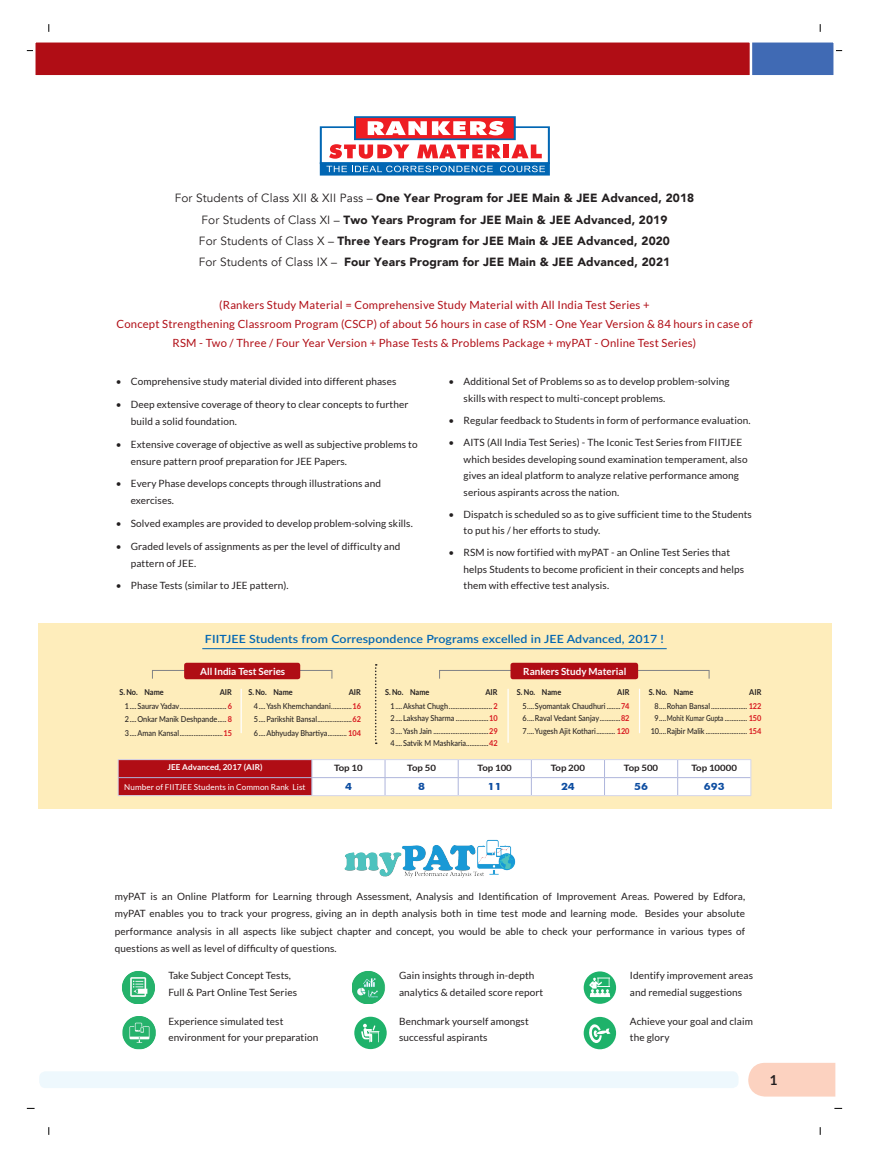
<style>
.page{position:relative;width:869px;height:1159px;background:#fff}
.page>*{position:absolute;margin:0;border:0;box-sizing:border-box;transform-origin:0 0}
.t1{font:700 13.75px "Lato";color:#231f20}
.t2{font:900 11.88px/21.2px "Avenir";letter-spacing:.01em;color:#231f20;text-align:center}
.t3{font:11.25px/18.8px "Lato";letter-spacing:.02em;color:#b00d15;text-align:center}
.t4{font:600 11.25px "Lato";letter-spacing:.01em;color:#0166b3;scale:1.1 1}
.t5{font:10px/16.5px "Lato";letter-spacing:.01em;color:#231f20}
.t6{font:700 10px "Futura BT";color:#0d4da1;scale:1.1 1}
.t7{font:700 9.88px "Lato";color:#fff}
.t8{font:700 8.75px "Lato";color:#231f20;scale:1.1 1}
.t9{font:500 8.12px/12.5px "Lato";color:#231f20;text-align:justify;scale:.9 1}
.t10{font:700 8.12px "Lato";color:#231f20;scale:.9 1}
.t11{font:8.12px "Lato";letter-spacing:.01em;color:#fff}
.t12{font:700 8.12px "Lato";letter-spacing:.01em;color:#fff}
.s1{font-weight:400}
.s2{font-weight:700;color:#d7171f}
</style>
<div class="page">
<div style="left:39px;top:1071px;width:699px;height:16px;background:#eef8fd;border-radius:6px"></div>
<svg style="left:748px;top:1062px;width:87px;height:34px"></svg>
<div style="left:117px;top:40px;width:719px;height:38px;background:#406ab4;border:2px solid #fff"></div>
<div style="left:33px;top:40px;width:719px;height:38px;background:#b00d15;border:2px solid #fff"></div>
<div style="left:320px;top:126px;width:229px;height:38px;border:2px solid #0166b3"></div>
<div style="left:355px;top:117px;width:159px;height:22px;background:#ee1d23"></div>
<div style="left:354px;top:116px;width:161px;height:24px;border:2px solid #0166b3"></div>
<svg style="left:329px;top:144px;width:80px;height:15px"></svg>
<svg style="left:417px;top:144px;width:84px;height:14px"></svg>
<div style="left:503px;top:144px;width:6px;height:14px;background:#ee1d23"></div>
<svg style="left:511px;top:144px;width:30px;height:14px"></svg>
<svg style="left:367px;top:121px;width:136px;height:14px"></svg>
<svg style="left:320px;top:162px;width:229px;height:14px;fill:#0166b3"></svg>
<svg style="left:326px;top:166px;width:167px;height:6px"></svg>
<svg style="left:500px;top:166px;width:45px;height:6px"></svg>
<img style="left:344px;top:839px;width:171px;height:39px">
<svg style="left:583px;top:1016px;width:33px;height:33px"></svg>
<svg style="left:588px;top:1023px;width:22px;height:20px"></svg>
<div style="left:354px;top:1016px;width:32px;height:32px;background:#1eb26a;border-radius:50%"></div>
<svg style="left:361px;top:1023px;width:18px;height:19px"></svg>
<svg style="left:583px;top:971px;width:33px;height:32px"></svg>
<svg style="left:589px;top:977px;width:21px;height:19px"></svg>
<img style="left:122px;top:971px;width:33px;height:32px">
<img style="left:352px;top:971px;width:33px;height:32px">
<img style="left:123px;top:1016px;width:33px;height:33px">
<div style="left:38px;top:623px;width:793px;height:185px;background:#feedbb"></div>
<svg style="left:375px;top:664px;width:1px;height:80px"></svg>
<hr style="left:240px;top:689px;width:2px;height:43px;background:#fff">
<hr style="left:507px;top:689px;width:1px;height:53px;background:#fff">
<hr style="left:639px;top:689px;width:1px;height:43px;background:#fff">
<hr style="left:202px;top:648px;width:464px;height:1px;background:#0166b3">
<svg style="left:118px;top:759px;width:633px;height:36px"></svg>
<hr style="left:118px;top:795px;width:194px;height:1px;background:#d4d6eb">
<hr style="left:312px;top:795px;width:73px;height:1px;background:#d4d6eb">
<hr style="left:385px;top:795px;width:73px;height:1px;background:#d4d6eb">
<hr style="left:458px;top:795px;width:73px;height:1px;background:#d4d6eb">
<hr style="left:531px;top:795px;width:73px;height:1px;background:#d4d6eb">
<hr style="left:604px;top:795px;width:73px;height:1px;background:#d4d6eb">
<hr style="left:677px;top:795px;width:74px;height:1px;background:#d4d6eb">
<div style="left:152px;top:670px;width:180px;height:9px;border:1px solid #808285"></div>
<div style="left:439px;top:670px;width:270px;height:9px;border:1px solid #808285"></div>
<div style="left:184px;top:662px;width:116px;height:17px;background:#b00d15;border-radius:3px"></div>
<div style="left:510px;top:662px;width:128px;height:17px;background:#b00d15;border-radius:3px"></div>
<p class="t2" style="left:175px;top:187px;width:521px"><span class="s1">For Students of Class XII &amp; XII Pass –</span> One Year Program for JEE Main &amp; JEE Advanced, 2018<br><span class="s1">For Students of Class XI –</span> Two Years Program for JEE Main &amp; JEE Advanced, 2019<br><span class="s1">For Students of Class X –</span> Three Years Program for JEE Main &amp; JEE Advanced, 2020<br><span class="s1">For Students of Class IX –</span> Four Years Program for JEE Main &amp; JEE Advanced, 2021</p>
<p class="t3" style="left:116px;top:296px;width:637px">(Rankers Study Material = Comprehensive Study Material with All India Test Series +<br>Concept Strengthening Classroom Program (CSCP) of about 56 hours in case of RSM - One Year Version &amp; 84 hours in case of<br>RSM - Two / Three / Four Year Version + Phase Tests &amp; Problems Package + myPAT - Online Test Series)</p>
<p class="t5" style="left:116px;top:373px;width:282px">• Comprehensive study material divided into different phases</p>
<p class="t5" style="left:131px;top:396px;width:279px;line-height:17px;text-indent:-15px">• Deep extensive coverage of theory to clear concepts to further build a solid foundation.</p>
<p class="t5" style="left:131px;top:435px;width:288px;line-height:17px;text-indent:-15px">• Extensive coverage of objective as well as subjective problems to ensure pattern proof preparation for JEE Papers.</p>
<p class="t5" style="left:131px;top:475px;width:251px;line-height:17px;text-indent:-15px">• Every Phase develops concepts through illustrations and exercises.</p>
<p class="t5" style="left:116px;top:515px;width:298px">• Solved examples are provided to develop problem-solving skills.</p>
<p class="t5" style="left:131px;top:537px;width:271px;line-height:17px;text-indent:-15px">• Graded levels of assignments as per the level of difficulty and pattern of JEE.</p>
<p class="t5" style="left:116px;top:577px;width:174px">• Phase Tests (similar to JEE pattern).</p>
<p class="t5" style="left:463px;top:373px;width:267px;text-indent:-15px">• Additional Set of Problems so as to develop problem-solving skills with respect to multi-concept problems.</p>
<p class="t5" style="left:448px;top:412px;width:303px">• Regular feedback to Students in form of performance evaluation.</p>
<p class="t5" style="left:463px;top:434px;width:285px;text-indent:-15px">• AITS (All India Test Series) - The Iconic Test Series from FIITJEE which besides developing sound examination temperament, also gives an ideal platform to analyze relative performance among serious aspirants across the nation.</p>
<p class="t5" style="left:463px;top:505px;width:290px;text-indent:-15px">• Dispatch is scheduled so as to give sufficient time to the Students to put his / her efforts to study.</p>
<p class="t5" style="left:463px;top:544px;width:282px;text-indent:-15px">• RSM is now fortified with myPAT - an Online Test Series that helps Students to become proficient in their concepts and helps them with effective test analysis.</p>
<p class="t4" style="left:205px;top:630px;width:419px">FIITJEE Students from Correspondence Programs excelled in JEE Advanced, 2017 !</p>
<p class="t7" style="left:200px;top:665px;width:87px">All India Test Series</p>
<p class="t7" style="left:523px;top:665px;width:105px">Rankers Study Material</p>
<p class="t10" style="left:119px;top:687px;width:51px">S. No. Name</p>
<p class="t10" style="left:220px;top:687px;width:15px">AIR</p>
<p class="t10" style="left:248px;top:687px;width:51px">S. No. Name</p>
<p class="t10" style="left:349px;top:687px;width:15px">AIR</p>
<p class="t10" style="left:385px;top:687px;width:51px">S. No. Name</p>
<p class="t10" style="left:485px;top:687px;width:15px">AIR</p>
<p class="t10" style="left:517px;top:687px;width:51px">S. No. Name</p>
<p class="t10" style="left:617px;top:687px;width:15px">AIR</p>
<p class="t10" style="left:649px;top:687px;width:51px">S. No. Name</p>
<p class="t10" style="left:749px;top:687px;width:15px">AIR</p>
<p class="t9" style="left:125px;top:698px;width:120px;line-height:13.8px">1....Saurav Yadav........................... <span class="s2">6<br></span>2....Onkar Manik Deshpande..... <span class="s2">8<br></span>3....Aman Kansal.........................<span class="s2">15</span></p>
<p class="t9" style="left:254px;top:698px;width:120px;line-height:13.8px">4....Yash Khemchandani............<span class="s2">16<br></span>5....Parikshit Bansal....................<span class="s2">62<br></span>6....Abhyuday Bhartiya........... <span class="s2">104</span></p>
<p class="t9" style="left:390px;top:699px;width:120px">1....Akshat Chugh......................... <span class="s2">2<br></span>2....Lakshay Sharma ...................<span class="s2">10<br></span>3....Yash Jain ................................<span class="s2">29<br></span>4....Satvik M Mashkaria.............<span class="s2">42</span></p>
<p class="t9" style="left:522px;top:699px;width:120px">5....Syomantak Chaudhuri ........<span class="s2">74<br></span>6....Raval Vedant Sanjay............<span class="s2">82<br></span>7....Yugesh Ajit Kothari........... <span class="s2">120</span></p>
<p class="t9" style="left:650px;top:699px;width:124px;text-align:center">8....Rohan Bansal ..................... <span class="s2">122<br></span>9....Mohit Kumar Gupta ............. <span class="s2">150<br></span>10....Rajbir Malik ........................ <span class="s2">154</span></p>
<p class="t12" style="left:167px;top:762px;width:97px">JEE Advanced, 2017 (AIR)</p>
<p class="t8" style="left:334px;top:762px;width:28px">Top 10</p>
<p class="t8" style="left:407px;top:762px;width:28px">Top 50</p>
<p class="t8" style="left:477px;top:762px;width:33px">Top 100</p>
<p class="t8" style="left:550px;top:762px;width:33px">Top 200</p>
<p class="t8" style="left:624px;top:762px;width:33px">Top 500</p>
<p class="t8" style="left:691px;top:762px;width:43px">Top 10000</p>
<p class="t11" style="left:124px;top:782px;width:183px">Number of FIITJEE Students in Common Rank List</p>
<p class="t6" style="left:345px;top:780px;width:8px">4</p>
<p class="t6" style="left:418px;top:780px;width:8px">8</p>
<p class="t6" style="left:488px;top:780px;width:14px">11</p>
<p class="t6" style="left:561px;top:780px;width:14px">24</p>
<p class="t6" style="left:634px;top:780px;width:14px">56</p>
<p class="t6" style="left:704px;top:780px;width:20px">693</p>
<p class="t5" style="left:115px;top:887px;width:632px;line-height:17.5px;text-align:justify">myPAT is an Online Platform for Learning through Assessment, Analysis and Identification of Improvement Areas. Powered by Edfora, myPAT enables you to track your progress, giving an in depth analysis both in time test mode and learning mode. Besides your absolute performance analysis in all aspects like subject chapter and concept, you would be able to check your performance in various types of questions as well as level of difficulty of questions.</p>
<p class="t5" style="left:168px;top:967px;width:130px">Take Subject Concept Tests,<br>Full &amp; Part Online Test Series</p>
<p class="t5" style="left:399px;top:967px;width:146px">Gain insights through in-depth analytics &amp; detailed score report</p>
<p class="t5" style="left:630px;top:967px;width:125px">Identify improvement areas and remedial suggestions</p>
<p class="t5" style="left:168px;top:1012px;width:151px">Experience simulated test environment for your preparation</p>
<p class="t5" style="left:399px;top:1012px;width:131px">Benchmark yourself amongst successful aspirants</p>
<p class="t5" style="left:630px;top:1012px;width:124px">Achieve your goal and claim the glory</p>
<h1 class="t1" style="left:769px;top:1071px;width:9px">1</h1>
</div>
